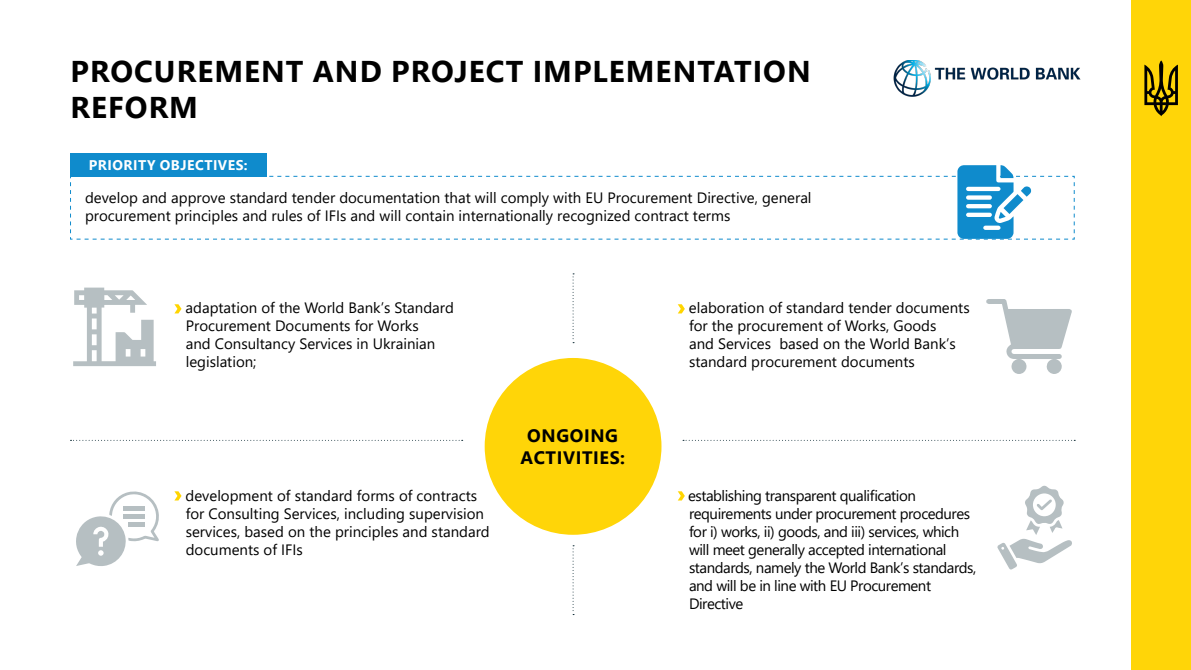
<style>
.page{position:relative;width:1191px;height:670px;background:#fff}
.page>*{position:absolute;margin:0;border:0;box-sizing:border-box;transform-origin:0 0}
.t1{font:700 30px/36px "Segoe UI";letter-spacing:.035em;color:#000}
.t2{font:700 18px/21.6px "Segoe UI";letter-spacing:.035em;color:#000;text-align:center}
.t3{font:15px/18px "Segoe UI";color:#000}
.t4{font:15px/18px "Segoe UI";letter-spacing:-.03em;color:#000}
.t5{font:700 14px "Segoe UI";letter-spacing:.035em;color:#fff}
</style>
<div class="page">
<div style="left:1131px;top:0;width:60px;height:670px;background:#ffd508"></div>
<svg style="left:1144px;top:60px;width:33px;height:56px"></svg>
<svg style="left:174px;top:304px;width:7px;height:9px"></svg>
<svg style="left:677px;top:304px;width:8px;height:9px"></svg>
<svg style="left:174px;top:491px;width:7px;height:9px"></svg>
<svg style="left:677px;top:491px;width:8px;height:9px"></svg>
<div style="left:70px;top:153px;width:196px;height:24px;background:#0f8bcc"></div>
<div style="left:484px;top:358px;width:177px;height:177px;background:#ffd508;border-radius:50%"></div>
<svg style="left:70px;top:440px;width:393px;height:1px"></svg>
<svg style="left:572px;top:273px;width:2px;height:70px"></svg>
<svg style="left:572px;top:545px;width:2px;height:70px"></svg>
<svg style="left:683px;top:440px;width:392px;height:1px"></svg>
<img style="left:893px;top:60px;width:187px;height:36px">
<svg style="left:986px;top:299px;width:85px;height:75px"></svg>
<svg style="left:73px;top:287px;width:83px;height:79px"></svg>
<svg style="left:76px;top:491px;width:83px;height:75px"></svg>
<hr style="left:123px;top:506px;width:22px;height:4px;background:#b6bfc2">
<hr style="left:123px;top:514px;width:22px;height:4px;background:#b6bfc2">
<hr style="left:129px;top:522px;width:16px;height:4px;background:#b6bfc2">
<svg style="left:997px;top:485px;width:75px;height:85px"></svg>
<svg style="left:70px;top:165px;width:1004px;height:75px"></svg>
<svg style="left:998px;top:212px;width:7px;height:7px"></svg>
<h1 class="t1" style="left:71px;top:51px;width:741px">PROCUREMENT AND PROJECT IMPLEMENTATION<br>REFORM</h1>
<p class="t5" style="left:89px;top:152px;width:160px">PRIORITY OBJECTIVES:</p>
<p class="t3" style="left:85px;top:187px;width:728px">develop and approve standard tender documentation that will comply with EU Procurement Directive, general procurement principles and rules of IFIs and will contain internationally recognized contract terms</p>
<p class="t3" style="left:186px;top:298px;width:270px">adaptation of the World Bank’s Standard<br>Procurement Documents for Works<br>and Consultancy Services in Ukrainian legislation;</p>
<p class="t3" style="left:689px;top:298px;width:282px">elaboration of standard tender documents for the procurement of Works, Goods<br>and Services based on the World Bank’s standard procurement documents</p>
<p class="t2" style="left:520px;top:423px;width:106px">ONGOING<br>ACTIVITIES:</p>
<p class="t3" style="left:186px;top:485px;width:306px">development of standard forms of contracts for Consulting Services, including supervision services, based on the principles and standard documents of IFIs</p>
<p class="t4" style="left:688px;top:485px;width:290px">establishing transparent qualification requirements under procurement procedures for i) works, ii) goods, and iii) services, which will meet generally accepted international standards, namely the World Bank’s standards, and will be in line with EU Procurement Directive</p>
</div>
